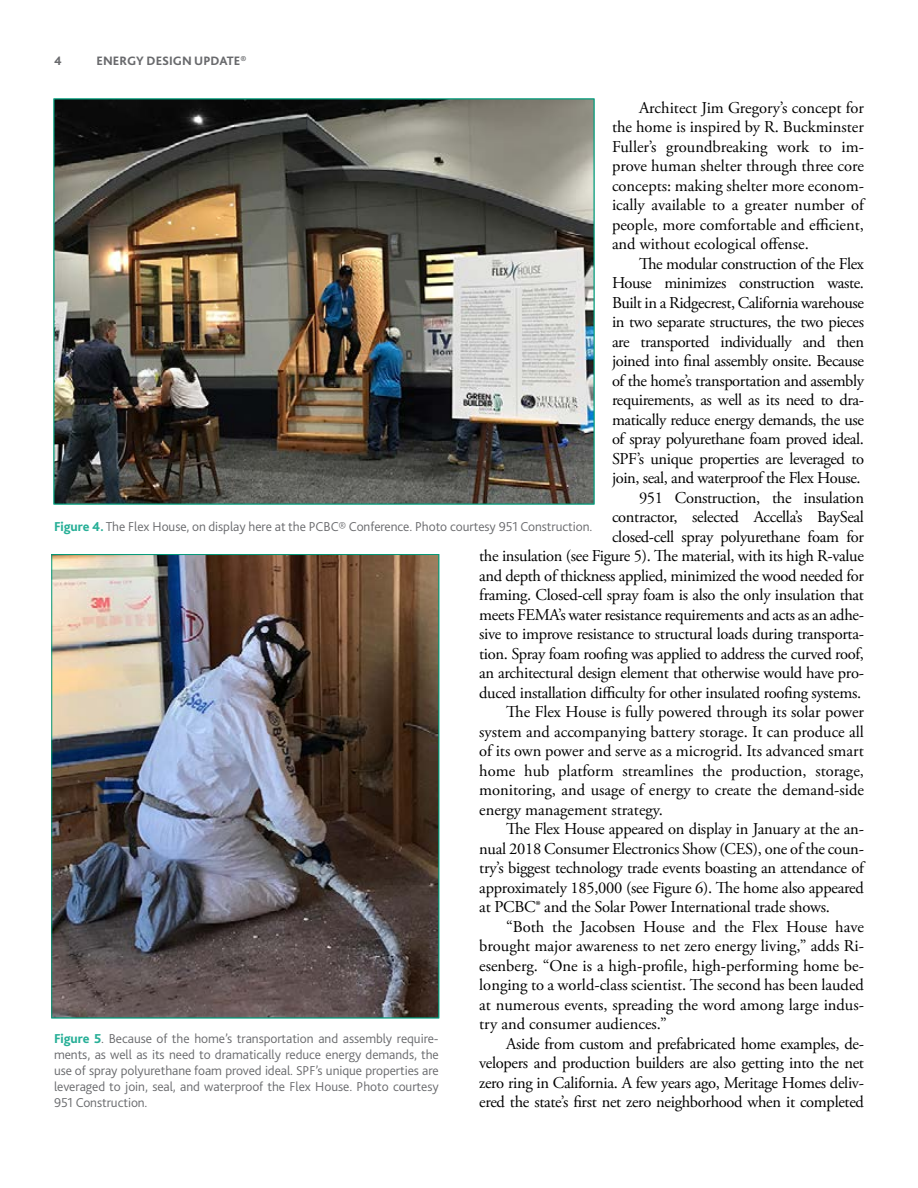
<style>
.page{position:relative;width:918px;height:1188px;background:#fff}
.page>*{position:absolute;margin:0;border:0;box-sizing:border-box;transform-origin:0 0}
.Body_A{font:16.5px/19.5px "Adobe Garamond Pro";letter-spacing:-.02em;color:#000;text-align:justify}
.Table_photo_caption{font:300 13.5px/16.2px "Bliss 2";letter-spacing:-.005em;color:#696a6d;text-align:justify}
.t1{font:800 12.75px "Bliss 2";color:#696a6d}
.s1{font-weight:800;color:#27af97}
</style>
<div class="page">
<img style="left:56px;top:101px;width:536px;height:401px">
<img style="left:53px;top:556px;width:384px;height:460px">
<p class="t1" style="left:54px;top:53px;width:9px">4</p>
<p class="t1" style="left:97px;top:53px;width:151px">ENERGY DESIGN UPDATE<sup>®</sup></p>
<p class="Body_A" style="left:612px;top:98px;width:254px;text-indent:27px">Architect Jim Gregory’s concept for the home is inspired by R. Buckminster Fuller’s groundbreaking work to im&shy;prove human shelter through three core concepts: making shelter more econom&shy;ically available to a greater number of people, more comfortable and efficient, and without ecological offense.</p>
<p class="Body_A" style="left:612px;top:254px;width:254px;text-indent:27px">The modular construction of the Flex House minimizes construction waste.<br>Built in a Ridgecrest, California warehouse in two separate structures, the two pieces are transported individually and then joined into final assembly onsite. Because of the home’s transportation and assembly requirements, as well as its need to dra&shy;matically reduce energy demands, the use of spray polyurethane foam proved ideal.<br>SPF’s unique properties are leveraged to join, seal, and waterproof the Flex House.</p>
<p class="Body_A" style="left:479px;top:488px;width:386px;text-align:right">951 Construction, the insulation<br>contractor, selected Accella’s BaySeal<br>closed-cell spray polyurethane foam for<br>the insulation (see Figure 5). The material, with its high R-value and depth of thickness applied, minimized the wood needed for framing. Closed-cell spray foam is also the only insulation that meets FEMA’s water resistance requirements and acts as an adhe&shy;sive to improve resistance to structural loads during transporta&shy;tion. Spray foam roofing was applied to address the curved roof, an architectural design element that otherwise would have pro&shy;duced installation difficulty for other insulated roofing systems.</p>
<p class="Body_A" style="left:479px;top:703px;width:386px;text-indent:27px">The Flex House is fully powered through its solar power system and accompanying battery storage. It can produce all of its own power and serve as a microgrid. Its advanced smart home hub platform streamlines the production, storage, monitoring, and usage of energy to create the demand-side energy management strategy.</p>
<p class="Body_A" style="left:479px;top:820px;width:386px;text-indent:27px">The Flex House appeared on display in January at the an&shy;nual 2018 Consumer Electronics Show (CES), one of the coun&shy;try’s biggest technology trade events boasting an attendance of approximately 185,000 (see Figure 6). The home also appeared at PCBC® and the Solar Power International trade shows.</p>
<p class="Body_A" style="left:479px;top:917px;width:386px;text-indent:27px">“Both the Jacobsen House and the Flex House have brought major awareness to net zero energy living,” adds Ri&shy;esenberg. “One is a high-profile, high-performing home be&shy;longing to a world-class scientist. The second has been lauded at numerous events, spreading the word among large indus&shy;try and consumer audiences.”</p>
<p class="Body_A" style="left:479px;top:1034px;width:386px;text-indent:27px">Aside from custom and prefabricated home examples, de&shy;velopers and production builders are also getting into the net zero ring in California. A few years ago, Meritage Homes deliv&shy;ered the state’s first net zero neighborhood when it completed</p>
<p class="Table_photo_caption" style="left:54px;top:518px;width:540px"><span class="s1">Figure 4.</span> The Flex House, on display here at the PCBC® Conference. Photo courtesy 951 Construction.</p>
<p class="Table_photo_caption" style="left:54px;top:1030px;width:386px"><span class="s1">Figure 5</span>. Because of the home’s transportation and assembly require&shy;ments, as well as its need to dramatically reduce energy demands, the use of spray polyurethane foam proved ideal. SPF’s unique properties are leveraged to join, seal, and waterproof the Flex House. Photo courtesy 951 Construction.</p>
</div>
